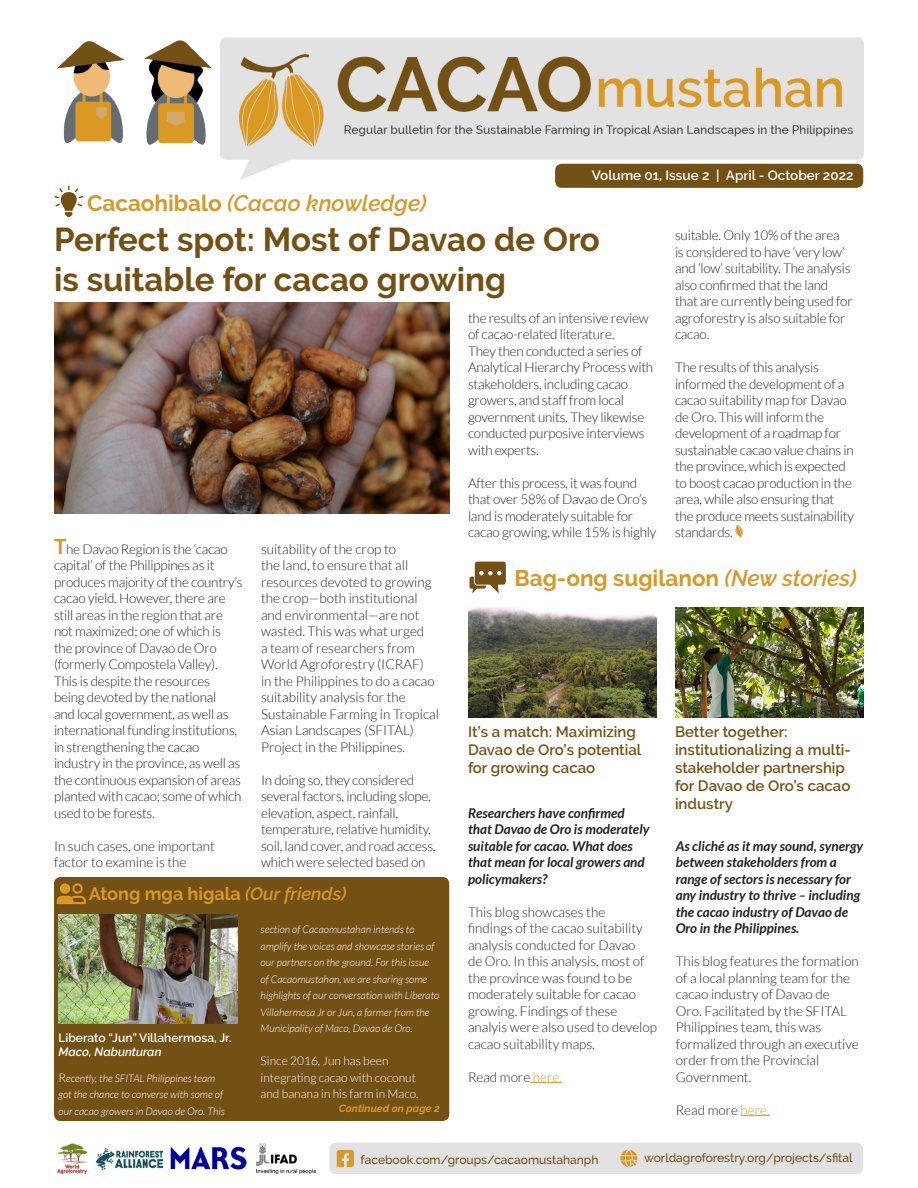
<style>
.page{position:relative;width:918px;height:1188px;background:#fff}
.page>*{position:absolute;margin:0;border:0;box-sizing:border-box;transform-origin:0 0}
.t1{font:700 33px/39.6px "Raleway";color:#735114}
.t2{font:700 22.5px "Raleway";color:#d69828}
.t3{font:italic 600 22.5px "Raleway";color:#d69828}
.t4{font:700 18px "Raleway";color:#d69828}
.t5{font:600 15px/18px "Raleway";color:#735114}
.t6{font:300 13.5px/16.5px "Lato";letter-spacing:-.015em;color:#231f20}
.t7{font:italic 700 13.5px/16.5px "Lato";color:#231f20}
.t8{font:600 13.5px "Raleway";color:#fff}
.t9{font:300 12px/16.5px "Lato";color:#fff}
.t10{font:500 12px "Raleway";color:#735114}
.t11{font:600 12px "Raleway";color:#fff}
.t12{font:italic 600 12px "Raleway";color:#fff}
.t13{font:italic 300 10.5px/16.5px "Lato";color:#fff}
.t14{font:italic 700 10.5px "Raleway";color:#d69828}
.s1{font-weight:700;font-style:normal}
.s2{font-weight:700;font-size:21px;color:#d69828}
.s3{font-weight:600;font-style:italic}
.s4{color:#d69828}
.s5{font-style:normal;font-size:12px}
</style>
<div class="page">
<img style="left:220px;top:37px;width:644px;height:144px">
<img style="left:57px;top:40px;width:155px;height:105px">
<div style="left:555px;top:164px;width:308px;height:24px;background:#735114;border-radius:7px"></div>
<hr style="left:530px;top:1082px;width:32px;height:1px;background:#d69828">
<svg style="left:741px;top:1115px;width:29px;height:1px"></svg>
<div style="left:54px;top:877px;width:395px;height:244px;background:#735114;border-radius:7px"></div>
<img style="left:58px;top:914px;width:180px;height:109px">
<img style="left:468px;top:608px;width:189px;height:109px">
<img style="left:675px;top:608px;width:189px;height:109px">
<svg style="left:54px;top:186px;width:29px;height:31px"></svg>
<svg style="left:57px;top:883px;width:29px;height:21px"></svg>
<svg style="left:470px;top:562px;width:36px;height:31px"></svg>
<div style="left:329px;top:1143px;width:534px;height:31px;background:#e2e2e2;border-radius:7px"></div>
<svg style="left:337px;top:1150px;width:17px;height:17px"></svg>
<svg style="left:620px;top:1150px;width:17px;height:17px"></svg>
<img style="left:54px;top:303px;width:396px;height:211px">
<img style="left:57px;top:1143px;width:31px;height:31px">
<img style="left:96px;top:1148px;width:67px;height:21px">
<img style="left:170px;top:1147px;width:77px;height:23px">
<img style="left:256px;top:1144px;width:60px;height:30px">
<svg style="left:735px;top:525px;width:8px;height:13px"></svg>
<p class="t3" style="left:87px;top:190px;width:341px"><span class="s1">Cacaohibalo</span> (Cacao knowledge)</p>
<p class="t8" style="left:592px;top:168px;width:263px">Volume 01, Issue 2 | April - October 2022</p>
<p class="t1" style="left:54px;top:220px;width:547px">Perfect spot: Most of Davao de Oro is suitable for cacao growing</p>
<p class="t6" style="left:675px;top:227px;width:179px">suitable. Only 10% of the area<br>is considered to have ‘very low’ and ‘low’ suitability. The analysis also confirmed that the land that are currently being used for agroforestry is also suitable for cacao.</p>
<p class="t6" style="left:675px;top:359px;width:180px">The results of this analysis informed the development of a cacao suitability map for Davao de Oro. This will inform the development of a roadmap for sustainable cacao value chains in the province, which is expected to boost cacao production in the area, while also ensuring that the produce meets sustainability standards.</p>
<p class="t6" style="left:468px;top:309px;width:187px">the results of an intensive review of cacao-related literature.<br>They then conducted a series of<br>Analytical Hierarchy Process with stakeholders, including cacao growers, and staff from local government units. They likewise conducted purposive interviews with experts.</p>
<p class="t6" style="left:468px;top:474px;width:190px">After this process, it was found that over 58% of Davao de Oro’s land is moderately suitable for cacao growing, while 15% is highly</p>
<p class="t6" style="left:54px;top:540px;width:190px"><span class="s2">T</span>he Davao Region is the ‘cacao capital’ of the Philippines as it produces majority of the country’s cacao yield. However, there are still areas in the region that are not maximized; one of which is the province of Davao de Oro (formerly Compostela Valley).<br>This is despite the resources being devoted by the national<br>and local government, as well as international funding institutions, in strengthening the cacao industry in the province, as well as the continuous expansion of areas planted with cacao; some of which used to be forests.</p>
<p class="t6" style="left:54px;top:837px;width:162px">In such cases, one important factor to examine is the</p>
<p class="t6" style="left:261px;top:540px;width:179px">suitability of the crop to<br>the land, to ensure that all resources devoted to growing the crop—both institutional and environmental—are not wasted. This was what urged<br>a team of researchers from<br>World Agroforestry (ICRAF)<br>in the Philippines to do a cacao suitability analysis for the<br>Sustainable Farming in Tropical<br>Asian Landscapes (SFITAL)<br>Project in the Philippines.</p>
<p class="t6" style="left:261px;top:771px;width:176px">In doing so, they considered several factors, including slope, elevation, aspect, rainfall, temperature, relative humidity, soil, land cover, and road access, which were selected based on</p>
<p class="t4" style="left:89px;top:883px;width:259px">Atong mga higala <span class="s3">(Our friends)</span></p>
<p class="t2" style="left:514px;top:565px;width:344px">Bag-ong sugilanon <span class="s3">(New stories)</span></p>
<p class="t5" style="left:468px;top:723px;width:175px">It’s a match: Maximizing<br>Davao de Oro’s potential for growing cacao</p>
<p class="t5" style="left:675px;top:723px;width:177px">Better together: institutionalizing a multi&shy;stakeholder partnership for Davao de Oro’s cacao industry</p>
<p class="t7" style="left:468px;top:805px;width:183px">Researchers have confirmed that Davao de Oro is moderately suitable for cacao. What does that mean for local growers and policymakers?</p>
<p class="t6" style="left:468px;top:903px;width:190px">This blog showcases the<br>findings of the cacao suitability analysis conducted for Davao<br>de Oro. In this analysis, most of the province was found to be moderately suitable for cacao growing. Findings of these analyis were also used to develop cacao suitability maps.</p>
<p class="t6" style="left:468px;top:1068px;width:95px">Read more <span class="s4">here.</span></p>
<p class="t7" style="left:676px;top:838px;width:189px">As cliché as it may sound, synergy between stakeholders from a range of sectors is necessary for any industry to thrive – including the cacao industry of Davao de<br>Oro in the Philippines.</p>
<p class="t6" style="left:676px;top:953px;width:185px">This blog features the formation of a local planning team for the cacao industry of Davao de<br>Oro. Facilitated by the SFITAL<br>Philippines team, this was formalized through an executive order from the Provincial<br>Government.</p>
<p class="t6" style="left:676px;top:1101px;width:95px">Read more <span class="s4">here.</span></p>
<p class="t13" style="left:261px;top:921px;width:180px">section of Cacaomustahan intends to amplify the voices and showcase stories of our partners on the ground. For this issue of Cacaomustahan, we are sharing some highlights of our conversation with Liberato Villahermosa Jr or Jun, a farmer from the Municipality of Maco, Davao de Oro.</p>
<p class="t9" style="left:261px;top:1052px;width:160px">Since 2016, Jun has been integrating cacao with coconut and banana in his farm in Maco.</p>
<p class="t11" style="left:58px;top:1031px;width:175px">Liberato “Jun” Villahermosa, Jr.</p>
<p class="t12" style="left:58px;top:1045px;width:105px">Maco, Nabunturan</p>
<p class="t13" style="left:58px;top:1070px;width:168px"><span class="s5">R</span>ecently, the SFITAL Philippines team got the chance to converse with some of our cacao growers in Davao de Oro. This</p>
<p class="t14" style="left:339px;top:1102px;width:102px">Continued on page 2</p>
<p class="t10" style="left:361px;top:1152px;width:239px">facebook.com/groups/cacaomustahanph</p>
<p class="t10" style="left:644px;top:1151px;width:210px">worldagroforestry.org/projects/sfital</p>
</div>
